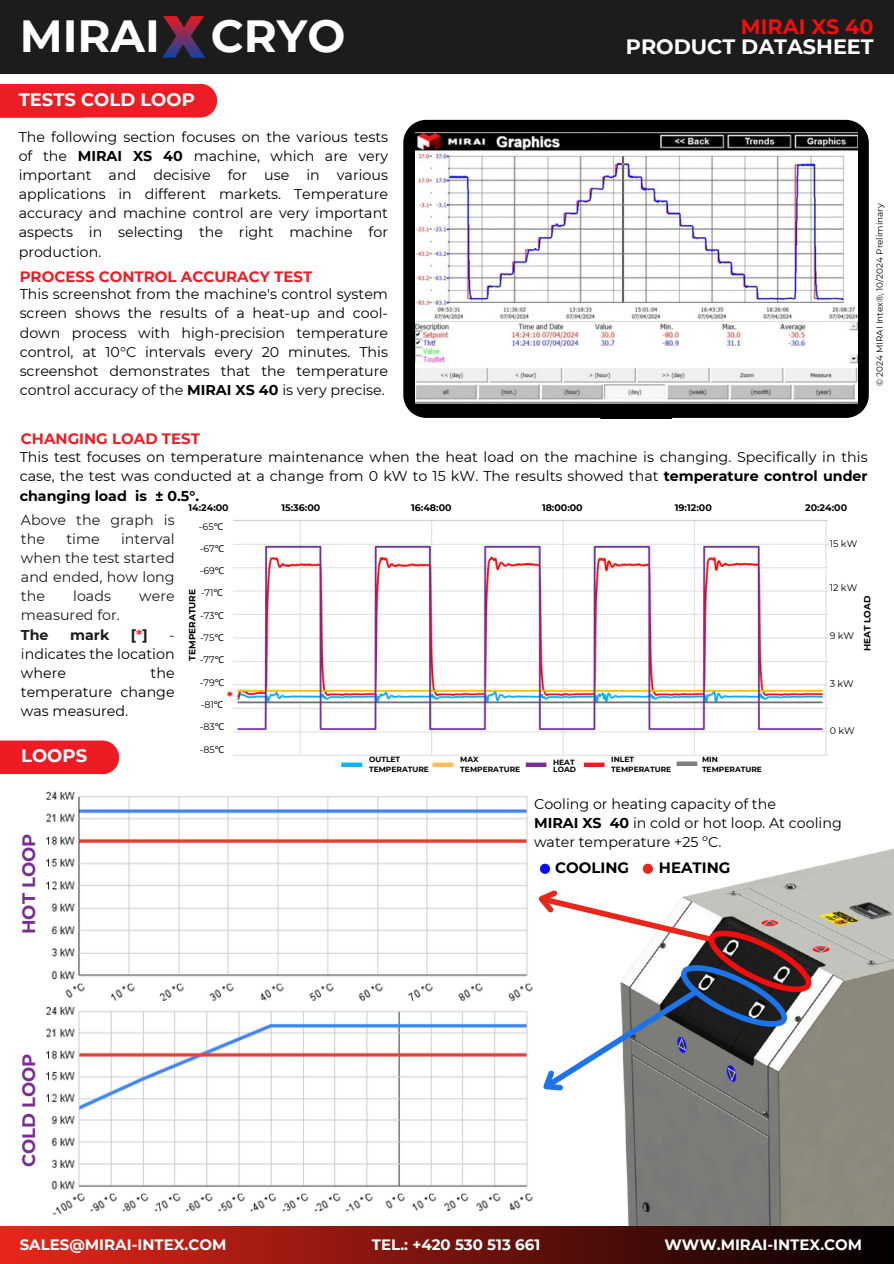
<style>
.page{position:relative;width:894px;height:1264px;background:#fff}
.page>*{position:absolute;margin:0;border:0;box-sizing:border-box;transform-origin:0 0}
.t1{font:700 45px "Montserrat";color:#fff}
.t2{font:700 20.7px/20.2px "Montserrat";color:#fff;text-align:right}
.t3{font:700 18px "Montserrat";color:#fff}
.t4{font:700 18px "Montserrat";color:#792d96}
.t5{font:700 16.8px "Montserrat";color:#fff}
.t6{font:700 15px "Montserrat";color:#fff}
.t7{font:700 15px "Montserrat";color:#ec1d24}
.t8{font:700 15px "Montserrat";color:#000}
.t9{font:14.25px/19.2px "Montserrat";color:#000;text-align:justify}
.t10{font:14.25px/19.2px "Montserrat";color:#1c1c1c}
.t11{font:700 14.25px "Montserrat";color:#1c1c1c}
.t12{font:700 12.9px "Montserrat";color:#f20e0e}
.t13{font:9.45px "Montserrat";color:#000}
.t14{font:700 9.45px "Montserrat";color:#000}
.t15{font:700 9px "Montserrat";color:#000}
.t16{font:8.85px "Montserrat";color:#000}
.t17{font:700 7.5px/6.9px "Montserrat";color:#000}
.s1{font-weight:700}
.s2{color:#f20e0e}
.s3{font-family:"Noto Sans"}
.s4{color:#ff3131}
.s5{color:#1c1c1c}
</style>
<div class="page">
<div style="left:0;top:84px;width:217px;height:34px;background:#ec1d24"></div>
<svg style="left:403px;top:120px;width:465px;height:298px;background:#0a0a0a"></svg>
<svg style="left:592px;top:404px;width:87px;height:14px"></svg>
<img style="left:415px;top:133px;width:441px;height:271px">
<div style="left:0;top:740px;width:119px;height:34px;background:#ed1c24"></div>
<img style="left:341px;top:708px;width:552px;height:518px">
<img style="left:46px;top:784px;width:492px;height:217px">
<img style="left:46px;top:1001px;width:493px;height:218px">
<div style="left:539px;top:863px;width:11px;height:10px;background:#060dfe;border-radius:50%"></div>
<svg style="left:642px;top:863px;width:10px;height:10px"></svg>
<svg style="left:528px;top:880px;width:287px;height:225px"></svg>
<div style="left:0;top:0;width:893px;height:74px;background:#1c1c1c"></div>
<img style="left:162px;top:16px;width:43px;height:42px">
<div style="left:0;top:1226px;width:893px;height:37px;background:linear-gradient(to right,#e9261a,#020000)"></div>
<img style="left:233px;top:520px;width:594px;height:238px">
<div style="left:525px;top:762px;width:21px;height:5px;background:#792d96"></div>
<div style="left:583px;top:762px;width:21px;height:5px;background:#ec1d24"></div>
<div style="left:432px;top:762px;width:21px;height:5px;background:#ffbd59"></div>
<div style="left:676px;top:761px;width:21px;height:5px;background:#7f7f7f"></div>
<div style="left:341px;top:762px;width:21px;height:5px;background:#11b4f1"></div>
<h4 class="t1" style="left:20px;top:9px;width:327px">MIRAI CRYO</h4>
<h5 class="t3" style="left:19px;top:89px;width:178px">TESTS COLD LOOP</h5>
<h4 class="t9" style="left:19px;top:127px;width:371px">The following section focuses on the various tests of the <span class="s1">MIRAI XS 40</span> machine, which are very important and decisive for use in various applications in different markets. Temperature accuracy and machine control are very important aspects in selecting the right machine for production.</h4>
<h3 class="t9" style="left:20px;top:284px;width:370px">This screenshot from the machine's control system screen shows the results of a heat-up and cool&shy;down process with high-precision temperature control, at 10°C intervals every 20 minutes. This screenshot demonstrates that the temperature control accuracy of the <span class="s1">MIRAI XS 40</span> is very precise.</h3>
<p class="t7" style="left:20px;top:268px;width:294px">PROCESS CONTROL ACCURACY TEST</p>
<h4 class="t2" style="left:625px;top:16px;width:249px"><span class="s2">MIRAI XS 40<br></span>PRODUCT DATASHEET</h4>
<h1 class="t5" style="left:775px;top:49px;width:95px">FEATURES</h1>
<h4 class="t16" style="left:873px;top:386px;width:184px;rotate:-90deg">© 2024 MIRAI Intex®, 10/2024 Preliminary</h4>
<p class="t7" style="left:21px;top:429px;width:181px">CHANGING LOAD TEST</p>
<h5 class="t9" style="left:20px;top:447px;width:849px">This test focuses on temperature maintenance when the heat load on the machine is changing. Specifically in this case, the test was conducted at a change from 0 kW to 15 kW. The results showed that <span class="s1">temperature control under changing load is ± 0.5°.</span></h5>
<p class="t10" style="left:21px;top:510px;width:155px">Above the graph is the</p>
<p class="t14" style="left:188px;top:502px;width:42px">14:24:00</p>
<p class="t14" style="left:281px;top:502px;width:40px">15:36:00</p>
<p class="t14" style="left:411px;top:502px;width:42px">16:48:00</p>
<p class="t14" style="left:542px;top:502px;width:42px">18:00:00</p>
<p class="t14" style="left:674px;top:502px;width:38px">19:12:00</p>
<p class="t14" style="left:804px;top:502px;width:44px">20:24:00</p>
<p class="t13" style="left:199px;top:520px;width:26px">-65<span class="s3">℃</span></p>
<p class="t13" style="left:200px;top:542px;width:26px">-67<span class="s3">℃</span></p>
<h6 class="t13" style="left:200px;top:565px;width:26px">-69<span class="s3">℃</span></h6>
<p class="t13" style="left:201px;top:587px;width:24px">-71<span class="s3">℃</span></p>
<p class="t13" style="left:200px;top:609px;width:25px">-73<span class="s3">℃</span></p>
<p class="t13" style="left:200px;top:632px;width:26px">-75<span class="s3">℃</span></p>
<p class="t13" style="left:200px;top:654px;width:26px">-77<span class="s3">℃</span></p>
<p class="t13" style="left:200px;top:676px;width:26px">-79<span class="s3">℃</span></p>
<p class="t13" style="left:201px;top:698px;width:24px">-81<span class="s3">℃</span></p>
<p class="t13" style="left:200px;top:721px;width:26px">-83<span class="s3">℃</span></p>
<p class="t13" style="left:200px;top:743px;width:26px">-85<span class="s3">℃</span></p>
<p class="t10" style="left:21px;top:529px;width:155px;text-align:justify;text-indent:100px">interval when the test started and ended, how long the</p>
<p class="t10" style="left:66px;top:529px;width:35px">time</p>
<p class="t13" style="left:829px;top:537px;width:29px">15 kW</p>
<p class="t13" style="left:829px;top:582px;width:29px">12 kW</p>
<p class="t15" style="left:187px;top:660px;width:73px;rotate:-90deg">TEMPERATURE</p>
<p class="t15" style="left:861px;top:651px;width:57px;rotate:-90deg">HEAT LOAD</p>
<p class="t10" style="left:73px;top:586px;width:39px">loads</p>
<p class="t10" style="left:139px;top:586px;width:37px">were</p>
<p class="t10" style="left:21px;top:605px;width:100px">measured for.<br><span class="s1">The</span></p>
<p class="t11" style="left:70px;top:625px;width:41px">mark</p>
<p class="t11" style="left:131px;top:625px;width:18px">[<span class="s4">*</span>]</p>
<h4 class="t13" style="left:829px;top:630px;width:26px">9 kW</h4>
<p class="t9" style="left:21px;top:624px;width:155px;text-indent:148px"><span class="s5">- i</span>ndicates the location where</p>
<p class="t9" style="left:21px;top:663px;width:155px;text-indent:130px">the temperature change was measured.</p>
<h5 class="t13" style="left:829px;top:677px;width:26px">3 kW</h5>
<p class="t12" style="left:227px;top:688px;width:7px">*</p>
<p class="t13" style="left:829px;top:725px;width:26px">0 kW</p>
<p class="t3" style="left:21px;top:745px;width:67px">LOOPS</p>
<p class="t17" style="left:369px;top:755px;width:33px">OUTLET</p>
<p class="t17" style="left:369px;top:765px;width:61px">TEMPERATURE</p>
<p class="t17" style="left:460px;top:755px;width:20px">MAX</p>
<p class="t17" style="left:460px;top:765px;width:61px">TEMPERATURE</p>
<p class="t17" style="left:701px;top:755px;width:17px">MIN</p>
<p class="t17" style="left:701px;top:765px;width:61px">TEMPERATURE</p>
<p class="t17" style="left:611px;top:755px;width:24px">INLET</p>
<p class="t17" style="left:611px;top:765px;width:61px">TEMPERATURE</p>
<p class="t17" style="left:553px;top:758px;width:24px">HEAT<br>LOAD</p>
<p class="t4" style="left:18px;top:934px;width:102px;rotate:-90deg">HOT LOOP</p>
<p class="t4" style="left:18px;top:1167px;width:115px;rotate:-90deg">COLD LOOP</p>
<h6 class="t9" style="left:534px;top:794px;width:309px;text-align:left">Cooling or heating capacity of the<br><span class="s1">MIRAI XS 40</span> in cold or hot loop. At cooling water temperature +25 ºC.</h6>
<h5 class="t8" style="left:555px;top:858px;width:75px">COOLING</h5>
<h5 class="t8" style="left:658px;top:858px;width:73px">HEATING</h5>
<h3 class="t6" style="left:20px;top:1235px;width:208px">SALES@MIRAI-INTEX.COM</h3>
<p class="t6" style="left:372px;top:1235px;width:170px">TEL.: +420 530 513 661</p>
<h3 class="t6" style="left:664px;top:1235px;width:199px">WWW.MIRAI-INTEX.COM</h3>
</div>
